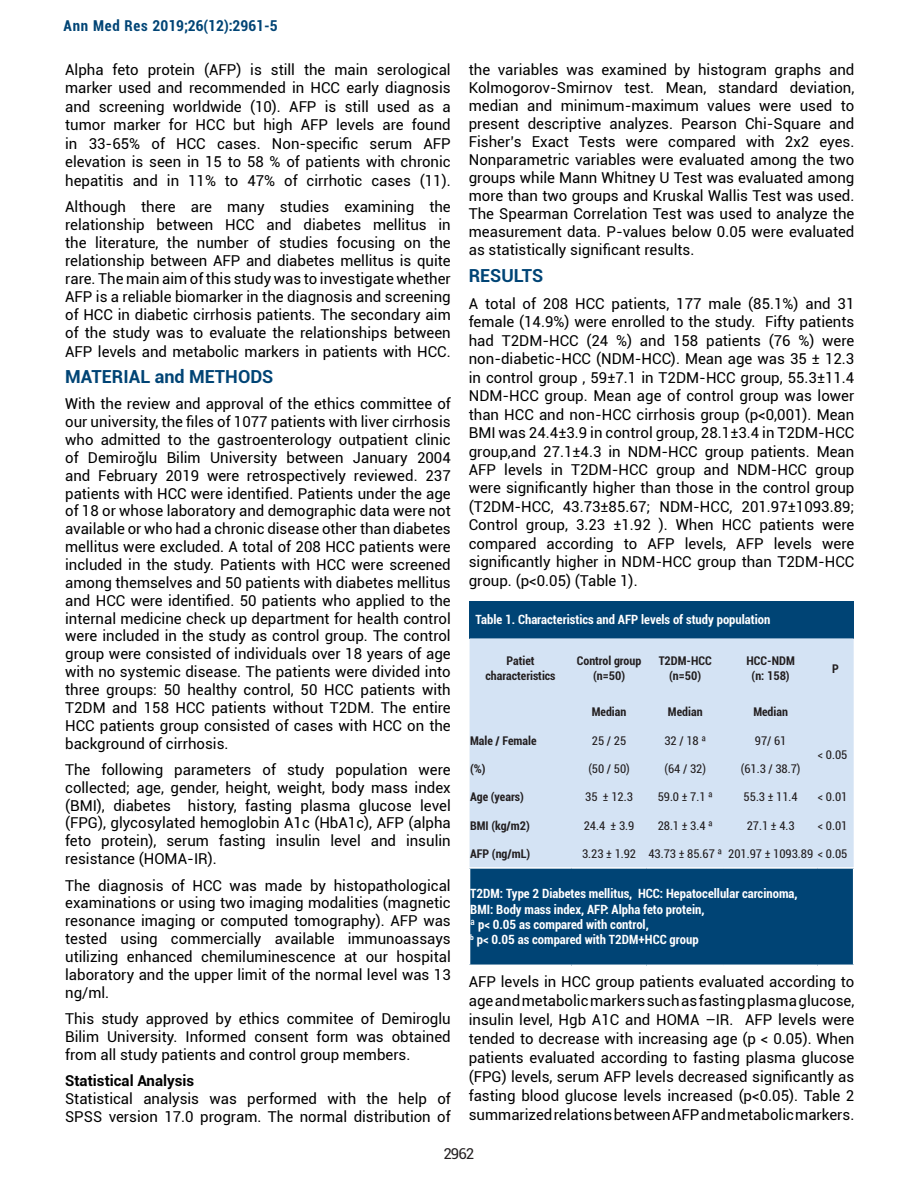
<style>
.page{position:relative;width:918px;height:1188px;background:#fff}
.page>*{position:absolute;margin:0;border:0;box-sizing:border-box;transform-origin:0 0}
.t1{font:700 18px "Roboto";color:#004475}
.t2{font:15px/17.9px "Roboto";color:#000;text-align:justify}
.t3{font:700 condensed 15px "Roboto";color:#004475}
.t4{font:700 15px "Roboto";color:#000}
.t5{font:15px "Roboto";color:#231f20}
.t6{font:700 condensed 12.75px/15.3px "Roboto";color:#fff}
.t7{font:condensed 12px "Roboto";color:#231f20}
.t8{font:700 condensed 12px/14.4px "Roboto";color:#231f20;text-align:center}
</style>
<div class="page">
<div style="left:470px;top:601px;width:384px;height:37px;background:#004475"></div>
<div style="left:470px;top:638px;width:384px;height:229px;background:#d4e3f4"></div>
<div style="left:470px;top:868px;width:384px;height:97px;background:#004475"></div>
<hr style="left:469px;top:867px;width:103px;height:2px;background:#fff">
<hr style="left:572px;top:867px;width:75px;height:2px;background:#fff">
<hr style="left:647px;top:867px;width:77px;height:2px;background:#fff">
<hr style="left:724px;top:867px;width:93px;height:2px;background:#fff">
<hr style="left:817px;top:867px;width:37px;height:2px;background:#fff">
<hr style="left:853px;top:869px;width:1px;height:96px;background:#fff">
<p class="t3" style="left:64px;top:15px;width:216px">Ann Med Res 2019;26(12):2961-5</p>
<p class="t2" style="left:65px;top:60px;width:387px;line-height:18.5px">Alpha feto protein (AFP) is still the main serological marker used and recommended in HCC early diagnosis and screening worldwide (10). AFP is still used as a tumor marker for HCC but high AFP levels are found in 33-65% of HCC cases. Non-specific serum AFP elevation is seen in 15 to 58 % of patients with chronic hepatitis and in 11% to 47% of cirrhotic cases (11).</p>
<p class="t2" style="left:65px;top:197px;width:387px">Although there are many studies examining the relationship between HCC and diabetes mellitus in the literature, the number of studies focusing on the relationship between AFP and diabetes mellitus is quite rare. The main aim of this study was to investigate whether AFP is a reliable biomarker in the diagnosis and screening of HCC in diabetic cirrhosis patients. The secondary aim of the study was to evaluate the relationships between AFP levels and metabolic markers in patients with HCC.</p>
<p class="t1" style="left:65px;top:364px;width:210px">MATERIAL and METHODS</p>
<p class="t2" style="left:65px;top:395px;width:387px">With the review and approval of the ethics committee of our university, the files of 1077 patients with liver cirrhosis who admitted to the gastroenterology outpatient clinic of Demiroğlu Bilim University between January 2004 and February 2019 were retrospectively reviewed. 237 patients with HCC were identified. Patients under the age of 18 or whose laboratory and demographic data were not available or who had a chronic disease other than diabetes mellitus were excluded. A total of 208 HCC patients were included in the study. Patients with HCC were screened among themselves and 50 patients with diabetes mellitus and HCC were identified. 50 patients who applied to the internal medicine check up department for health control were included in the study as control group. The control group were consisted of individuals over 18 years of age with no systemic disease. The patients were divided into three groups: 50 healthy control, 50 HCC patients with T2DM and 158 HCC patients without T2DM. The entire HCC patients group consisted of cases with HCC on the background of cirrhosis.</p>
<p class="t2" style="left:65px;top:760px;width:387px">The following parameters of study population were collected; age, gender, height, weight, body mass index (BMI), diabetes history, fasting plasma glucose level (FPG), glycosylated hemoglobin A1c (HbA1c), AFP (alpha feto protein), serum fasting insulin level and insulin resistance (HOMA-IR).</p>
<p class="t2" style="left:65px;top:876px;width:387px">The diagnosis of HCC was made by histopathological examinations or using two imaging modalities (magnetic resonance imaging or computed tomography). AFP was tested using commercially available immunoassays utilizing enhanced chemiluminescence at our hospital laboratory and the upper limit of the normal level was 13 ng/ml.</p>
<p class="t2" style="left:65px;top:1009px;width:387px">This study approved by ethics commitee of Demiroglu Bilim University. Informed consent form was obtained from all study patients and control group members.</p>
<p class="t4" style="left:65px;top:1070px;width:131px">Statistical Analysis</p>
<p class="t2" style="left:65px;top:1089px;width:387px">Statistical analysis was performed with the help of<br>SPSS version 17.0 program. The normal distribution of</p>
<p class="t2" style="left:469px;top:60px;width:387px">the variables was examined by histogram graphs and Kolmogorov-Smirnov test. Mean, standard deviation, median and minimum-maximum values were used to present descriptive analyzes. Pearson Chi-Square and Fisher’s Exact Tests were compared with 2x2 eyes.<br>Nonparametric variables were evaluated among the two groups while Mann Whitney U Test was evaluated among more than two groups and Kruskal Wallis Test was used.<br>The Spearman Correlation Test was used to analyze the measurement data. P-values below 0.05 were evaluated as statistically significant results.</p>
<p class="t1" style="left:469px;top:263px;width:76px">RESULTS</p>
<p class="t2" style="left:469px;top:294px;width:387px;line-height:18.5px">A total of 208 HCC patients, 177 male (85.1%) and 31 female (14.9%) were enrolled to the study. Fifty patients had T2DM-HCC (24 %) and 158 patients (76 %) were non-diabetic-HCC (NDM-HCC). Mean age was 35 ± 12.3 in control group , 59±7.1 in T2DM-HCC group, 55.3±11.4<br>NDM-HCC group. Mean age of control group was lower than HCC and non-HCC cirrhosis group (p&lt;0,001). Mean BMI was 24.4±3.9 in control group, 28.1±3.4 in T2DM-HCC group,and 27.1±4.3 in NDM-HCC group patients. Mean AFP levels in T2DM-HCC group and NDM-HCC group were significantly higher than those in the control group (T2DM-HCC, 43.73±85.67; NDM-HCC, 201.97±1093.89; Control group, 3.23 ±1.92 ). When HCC patients were compared according to AFP levels, AFP levels were significantly higher in NDM-HCC group than T2DM-HCC group. (p&lt;0.05) (Table 1).</p>
<p class="t6" style="left:476px;top:612px;width:296px">Table 1. Characteristics and AFP levels of study population</p>
<p class="t8" style="left:486px;top:653px;width:72px">Patiet characteristics</p>
<p class="t8" style="left:577px;top:653px;width:66px">Control group (n=50)</p>
<p class="t8" style="left:659px;top:653px;width:55px">T2DM-HCC (n=50)</p>
<p class="t8" style="left:747px;top:653px;width:50px">HCC-NDM (n: 158)</p>
<p class="t8" style="left:832px;top:661px;width:8px">P</p>
<p class="t8" style="left:592px;top:704px;width:36px">Median</p>
<p class="t8" style="left:668px;top:704px;width:36px">Median</p>
<p class="t8" style="left:753px;top:704px;width:36px">Median</p>
<p class="t8" style="left:470px;top:733px;width:68px">Male / Female</p>
<p class="t7" style="left:592px;top:732px;width:36px">25 / 25</p>
<p class="t7" style="left:664px;top:732px;width:43px">32 / 18 ª</p>
<p class="t7" style="left:755px;top:732px;width:33px">97/ 61</p>
<p class="t7" style="left:818px;top:746px;width:31px">&lt; 0.05</p>
<p class="t8" style="left:470px;top:761px;width:17px">(%)</p>
<p class="t7" style="left:588px;top:761px;width:43px">(50 / 50)</p>
<p class="t7" style="left:665px;top:761px;width:43px">(64 / 32)</p>
<p class="t7" style="left:741px;top:761px;width:61px">(61.3 / 38.7)</p>
<p class="t8" style="left:470px;top:790px;width:55px">Age (years)</p>
<p class="t7" style="left:585px;top:789px;width:49px">35 ± 12.3</p>
<p class="t7" style="left:658px;top:789px;width:57px">59.0 ± 7.1 ª</p>
<p class="t7" style="left:744px;top:789px;width:56px">55.3 ± 11.4</p>
<p class="t7" style="left:818px;top:789px;width:31px">&lt; 0.01</p>
<p class="t8" style="left:470px;top:818px;width:61px">BMI (kg/m2)</p>
<p class="t7" style="left:584px;top:817px;width:52px">24.4 ± 3.9</p>
<p class="t7" style="left:658px;top:817px;width:57px">28.1 ± 3.4 ª</p>
<p class="t7" style="left:747px;top:817px;width:49px">27.1 ± 4.3</p>
<p class="t7" style="left:818px;top:817px;width:31px">&lt; 0.01</p>
<p class="t8" style="left:470px;top:846px;width:62px">AFP (ng/mL)</p>
<p class="t7" style="left:582px;top:846px;width:267px">3.23 ± 1.92 43.73 ± 85.67 ª 201.97 ± 1093.89 &lt; 0.05</p>
<p class="t6" style="left:470px;top:886px;width:329px">T2DM: Type 2 Diabetes mellitus, HCC: Hepatocellular carcinoma, BMI: Body mass index, AFP: Alpha feto protein,<br>ª p&lt; 0.05 as compared with control, ᵇ<br><sup>b</sup> p&lt; 0.05 as compared with T2DM+HCC group</p>
<p class="t2" style="left:469px;top:972px;width:387px;line-height:18.9px">AFP levels in HCC group patients evaluated according to age and metabolic markers such as fasting plasma glucose, insulin level, Hgb A1C and HOMA –IR. AFP levels were tended to decrease with increasing age (p &lt; 0.05). When patients evaluated according to fasting plasma glucose (FPG) levels, serum AFP levels decreased significantly as fasting blood glucose levels increased (p&lt;0.05). Table 2 summarized relations between AFP and metabolic markers.</p>
<p class="t5" style="left:443px;top:1143px;width:32px">2962</p>
</div>
